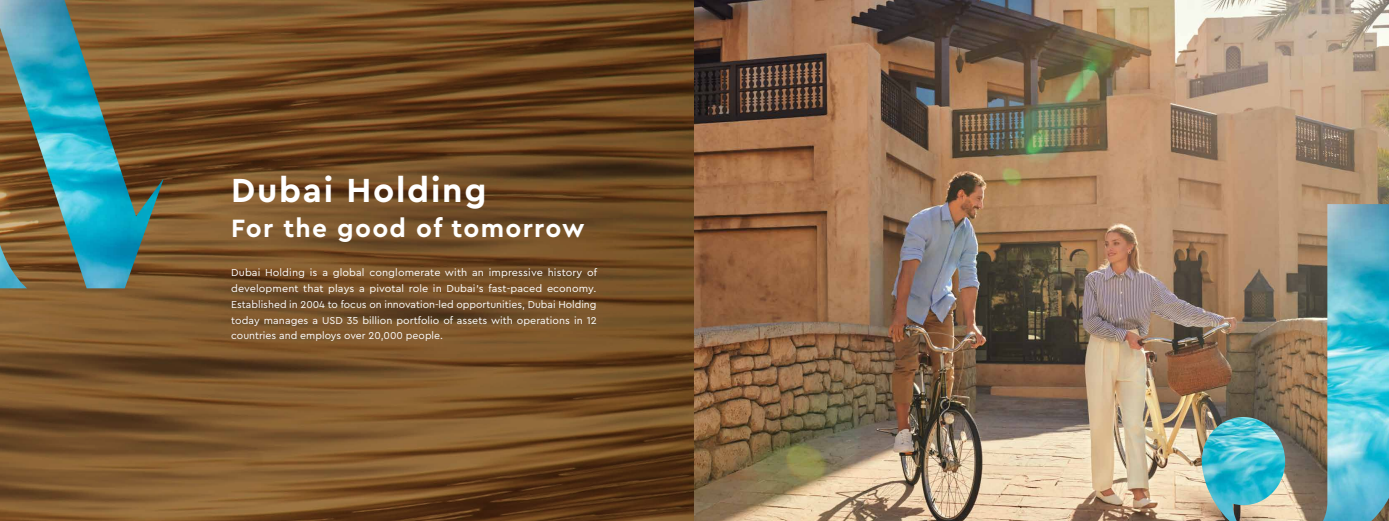
<style>
.page{position:relative;width:1389px;height:521px;background:#fff}
.page>*{position:absolute;margin:0;border:0;box-sizing:border-box;transform-origin:0 0}
.t1{font:700 35px "Cera Pro DEMO";letter-spacing:.05em;color:#fff}
.t2{font:700 26.25px "Cera Pro DEMO";letter-spacing:.05em;color:#fff}
.t3{font:10.5px/15.8px "Cera Pro";color:#fff;text-align:justify}
</style>
<div class="page">
<img style="left:694px;top:0;width:695px;height:521px">
<svg style="left:0;top:0;width:694px;height:521px;background:#724d26"></svg>
<img style="left:0;top:0;width:163px;height:288px">
<img style="left:1323px;top:204px;width:66px;height:317px">
<img style="left:1202px;top:417px;width:83px;height:104px">
<h1 class="t1" style="left:231px;top:175px;width:257px">Dubai Holding</h1>
<h2 class="t2" style="left:231px;top:217px;width:355px">For the good of tomorrow</h2>
<p class="t3" style="left:231px;top:265px;width:367px">Dubai Holding is a global conglomerate with an impressive history of development that plays a pivotal role in Dubai’s fast-paced economy.<br>Established in 2004 to focus on innovation-led opportunities, Dubai Holding today manages a USD 35 billion portfolio of assets with operations in 12 countries and employs over 20,000 people.</p>
</div>
